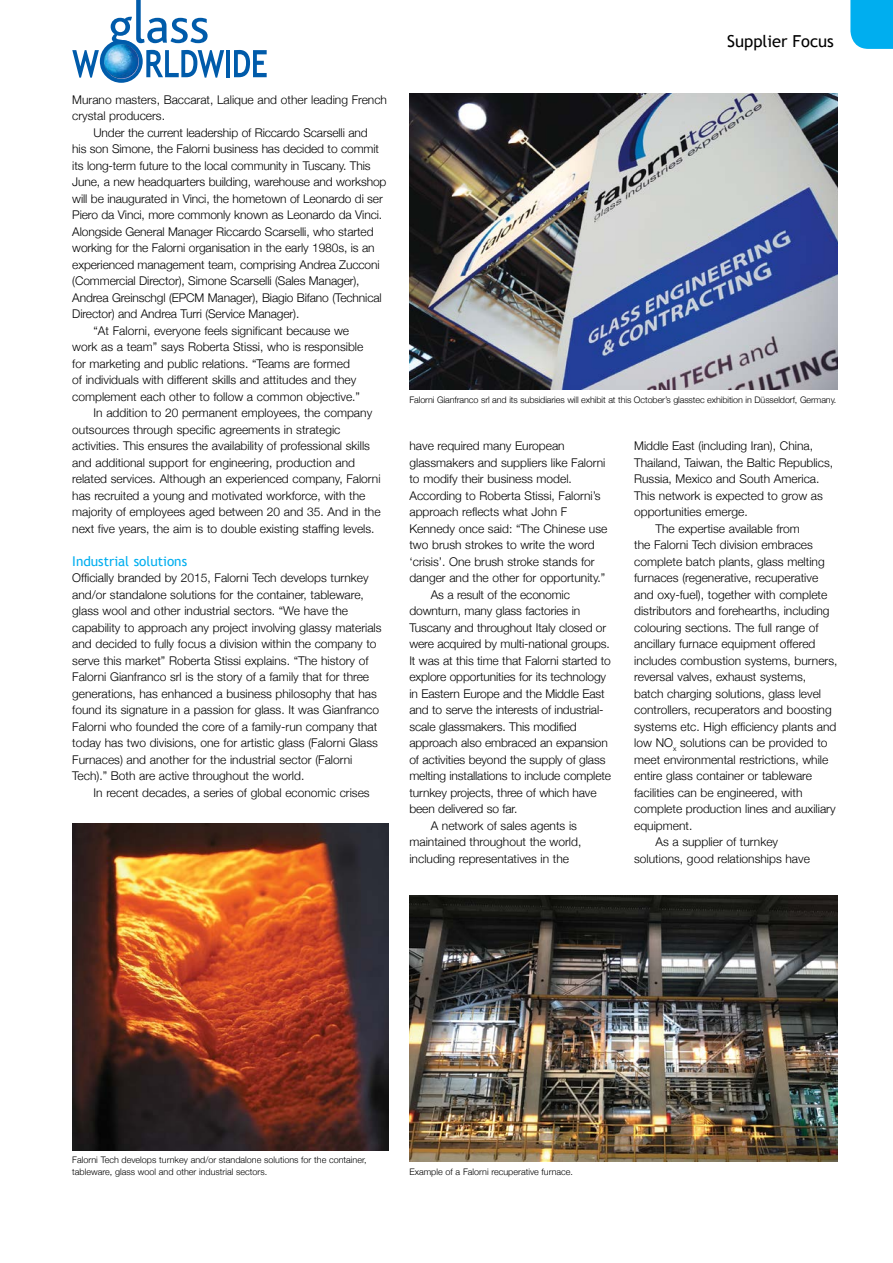
<style>
.page{position:relative;width:893px;height:1263px;background:#fff}
.page>*{position:absolute;margin:0;border:0;box-sizing:border-box;transform-origin:0 0}
.t1{font:16.5px "Trebuchet MS";color:#000}
.t2{font:13.5px "Trebuchet MS";color:#00aeef}
.t3{font:300 12px/16.5px "Helvetica Neue";color:#000}
.t4{font:300 9px/12px "Helvetica Neue";color:#000}
</style>
<div class="page">
<div style="left:850px;top:0;width:43px;height:49px;background:#00aeef"></div>
<img style="left:72px;top:824px;width:316px;height:326px">
<svg style="left:100px;top:40px;width:43px;height:43px"></svg>
<svg style="left:72px;top:50px;width:27px;height:28px"></svg>
<hr style="left:226px;top:50px;width:4px;height:27px;background:#005baa">
<svg style="left:234px;top:50px;width:33px;height:27px"></svg>
<svg style="left:109px;top:0;width:115px;height:78px"></svg>
<svg style="left:102px;top:42px;width:39px;height:39px"></svg>
<img style="left:104px;top:44px;width:34px;height:35px;border-radius:17px">
<img style="left:409px;top:93px;width:429px;height:296px">
<img style="left:409px;top:896px;width:429px;height:265px">
<p class="t3" style="left:72px;top:90px;width:316px">Murano masters, Baccarat, Lalique and other leading French</p>
<p class="t3" style="left:72px;top:107px;width:94px">crystal producers.</p>
<p class="t3" style="left:94px;top:123px;width:276px">Under the current leadership of Riccardo Scarselli and</p>
<p class="t3" style="left:72px;top:140px;width:308px">his son Simone, the Falorni business has decided to commit</p>
<p class="t3" style="left:72px;top:156px;width:300px">its long-term future to the local community in Tuscany. This</p>
<p class="t3" style="left:72px;top:173px;width:316px">June, a new headquarters building, warehouse and workshop</p>
<p class="t3" style="left:72px;top:189px;width:312px">will be inaugurated in Vinci, the hometown of Leonardo di ser</p>
<p class="t3" style="left:72px;top:206px;width:311px">Piero da Vinci, more commonly known as Leonardo da Vinci.</p>
<p class="t3" style="left:72px;top:222px;width:303px">Alongside General Manager Riccardo Scarselli, who started</p>
<p class="t3" style="left:72px;top:239px;width:304px">working for the Falorni organisation in the early 1980s, is an</p>
<p class="t3" style="left:72px;top:255px;width:309px">experienced management team, comprising Andrea Zucconi</p>
<p class="t3" style="left:72px;top:272px;width:289px">(Commercial Director), Simone Scarselli (Sales Manager),</p>
<p class="t3" style="left:72px;top:288px;width:311px">Andrea Greinschgl (EPCM Manager), Biagio Bifano (Technical</p>
<p class="t3" style="left:72px;top:305px;width:229px">Director) and Andrea Turri (Service Manager).</p>
<p class="t3" style="left:94px;top:321px;width:257px">“At Falorni, everyone feels significant because we</p>
<p class="t3" style="left:72px;top:338px;width:293px">work as a team” says Roberta Stissi, who is responsible</p>
<p class="t3" style="left:72px;top:354px;width:279px">for marketing and public relations. “Teams are formed</p>
<p class="t3" style="left:72px;top:371px;width:286px">of individuals with different skills and attitudes and they</p>
<p class="t3" style="left:72px;top:387px;width:289px">complement each other to follow a common objective.”</p>
<p class="t3" style="left:94px;top:404px;width:280px">In addition to 20 permanent employees, the company</p>
<p class="t3" style="left:72px;top:420px;width:270px">outsources through specific agreements in strategic</p>
<p class="t3" style="left:72px;top:437px;width:299px">activities. This ensures the availability of professional skills</p>
<p class="t3" style="left:72px;top:453px;width:284px">and additional support for engineering, production and</p>
<p class="t3" style="left:72px;top:470px;width:310px">related services. Although an experienced company, Falorni</p>
<p class="t3" style="left:72px;top:486px;width:295px">has recruited a young and motivated workforce, with the</p>
<p class="t3" style="left:72px;top:503px;width:310px">majority of employees aged between 20 and 35. And in the</p>
<p class="t3" style="left:72px;top:519px;width:304px">next five years, the aim is to double existing staffing levels.</p>
<p class="t2" style="left:72px;top:553px;width:116px">Industrial solutions</p>
<p class="t3" style="left:72px;top:569px;width:311px">Officially branded by 2015, Falorni Tech develops turnkey and/or standalone solutions for the container, tableware, glass wool and other industrial sectors. “We have the capability to approach any project involving glassy materials and decided to fully focus a division within the company to serve this market” Roberta Stissi explains. “The history of Falorni Gianfranco srl is the story of a family that for three generations, has enhanced a business philosophy that has found its signature in a passion for glass. It was Gianfranco Falorni who founded the core of a family-run company that today has two divisions, one for artistic glass (Falorni Glass Furnaces) and another for the industrial sector (Falorni Tech).” Both are active throughout the world.</p>
<p class="t3" style="left:94px;top:783px;width:278px">In recent decades, a series of global economic crises</p>
<h1 class="t1" style="left:727px;top:32px;width:108px">Supplier Focus</h1>
<p class="t4" style="left:409px;top:393px;width:428px">Falorni Gianfranco srl and its subsidiaries will exhibit at this October’s glasstec exhibition in Düsseldorf, Germany.</p>
<p class="t3" style="left:409px;top:437px;width:157px">have required many European</p>
<p class="t3" style="left:409px;top:453px;width:198px">glassmakers and suppliers like Falorni</p>
<p class="t3" style="left:409px;top:470px;width:164px">to modify their business model.</p>
<p class="t3" style="left:409px;top:486px;width:193px">According to Roberta Stissi, Falorni’s</p>
<p class="t3" style="left:409px;top:503px;width:159px">approach reflects what John F</p>
<p class="t3" style="left:409px;top:519px;width:199px">Kennedy once said: “The Chinese use</p>
<p class="t3" style="left:409px;top:536px;width:187px">two brush strokes to write the word</p>
<p class="t3" style="left:409px;top:552px;width:187px">‘crisis’. One brush stroke stands for</p>
<p class="t3" style="left:409px;top:569px;width:197px">danger and the other for opportunity.”</p>
<p class="t3" style="left:431px;top:585px;width:141px">As a result of the economic</p>
<p class="t3" style="left:409px;top:602px;width:172px">downturn, many glass factories in</p>
<p class="t3" style="left:409px;top:618px;width:198px">Tuscany and throughout Italy closed or</p>
<p class="t3" style="left:409px;top:635px;width:202px">were acquired by multi-national groups.</p>
<p class="t3" style="left:409px;top:651px;width:203px">It was at this time that Falorni started to</p>
<p class="t3" style="left:409px;top:668px;width:198px">explore opportunities for its technology</p>
<p class="t3" style="left:409px;top:684px;width:197px">in Eastern Europe and the Middle East</p>
<p class="t3" style="left:409px;top:701px;width:196px">and to serve the interests of industrial-</p>
<p class="t3" style="left:409px;top:717px;width:169px">scale glassmakers. This modified</p>
<p class="t3" style="left:409px;top:734px;width:200px">approach also embraced an expansion</p>
<p class="t3" style="left:409px;top:750px;width:198px">of activities beyond the supply of glass</p>
<p class="t3" style="left:409px;top:767px;width:203px">melting installations to include complete</p>
<p class="t3" style="left:409px;top:783px;width:189px">turnkey projects, three of which have</p>
<p class="t3" style="left:409px;top:800px;width:110px">been delivered so far.</p>
<p class="t3" style="left:431px;top:816px;width:148px">A network of sales agents is</p>
<p class="t3" style="left:409px;top:833px;width:173px">maintained throughout the world,</p>
<p class="t3" style="left:409px;top:849px;width:161px">including representatives in the</p>
<p class="t3" style="left:634px;top:437px;width:180px">Middle East (including Iran), China,</p>
<p class="t3" style="left:634px;top:453px;width:200px">Thailand, Taiwan, the Baltic Republics,</p>
<p class="t3" style="left:634px;top:470px;width:187px">Russia, Mexico and South America.</p>
<p class="t3" style="left:634px;top:486px;width:190px">This network is expected to grow as</p>
<p class="t3" style="left:634px;top:503px;width:115px">opportunities emerge.</p>
<p class="t3" style="left:655px;top:519px;width:146px">The expertise available from</p>
<p class="t3" style="left:634px;top:536px;width:180px">the Falorni Tech division embraces</p>
<p class="t3" style="left:634px;top:552px;width:192px">complete batch plants, glass melting</p>
<p class="t3" style="left:634px;top:569px;width:186px">furnaces (regenerative, recuperative</p>
<p class="t3" style="left:634px;top:585px;width:195px">and oxy-fuel), together with complete</p>
<p class="t3" style="left:634px;top:602px;width:197px">distributors and forehearths, including</p>
<p class="t3" style="left:634px;top:618px;width:186px">colouring sections. The full range of</p>
<p class="t3" style="left:634px;top:635px;width:183px">ancillary furnace equipment offered</p>
<p class="t3" style="left:634px;top:651px;width:205px">includes combustion systems, burners,</p>
<p class="t3" style="left:634px;top:668px;width:173px">reversal valves, exhaust systems,</p>
<p class="t3" style="left:634px;top:684px;width:188px">batch charging solutions, glass level</p>
<p class="t3" style="left:634px;top:701px;width:199px">controllers, recuperators and boosting</p>
<p class="t3" style="left:634px;top:717px;width:204px">systems etc. High efficiency plants and</p>
<p class="t3" style="left:634px;top:734px;width:195px">low NO<sub>x</sub> solutions can be provided to</p>
<p class="t3" style="left:634px;top:750px;width:196px">meet environmental restrictions, while</p>
<p class="t3" style="left:634px;top:767px;width:179px">entire glass container or tableware</p>
<p class="t3" style="left:634px;top:783px;width:170px">facilities can be engineered, with</p>
<p class="t3" style="left:634px;top:800px;width:203px">complete production lines and auxiliary</p>
<p class="t3" style="left:634px;top:816px;width:60px">equipment.</p>
<p class="t3" style="left:655px;top:833px;width:124px">As a supplier of turnkey</p>
<p class="t3" style="left:634px;top:849px;width:177px">solutions, good relationships have</p>
<p class="t4" style="left:72px;top:1153px;width:296px">Falorni Tech develops turnkey and/or standalone solutions for the container, tableware, glass wool and other industrial sectors.</p>
<p class="t4" style="left:409px;top:1165px;width:165px">Example of a Falorni recuperative furnace.</p>
</div>
